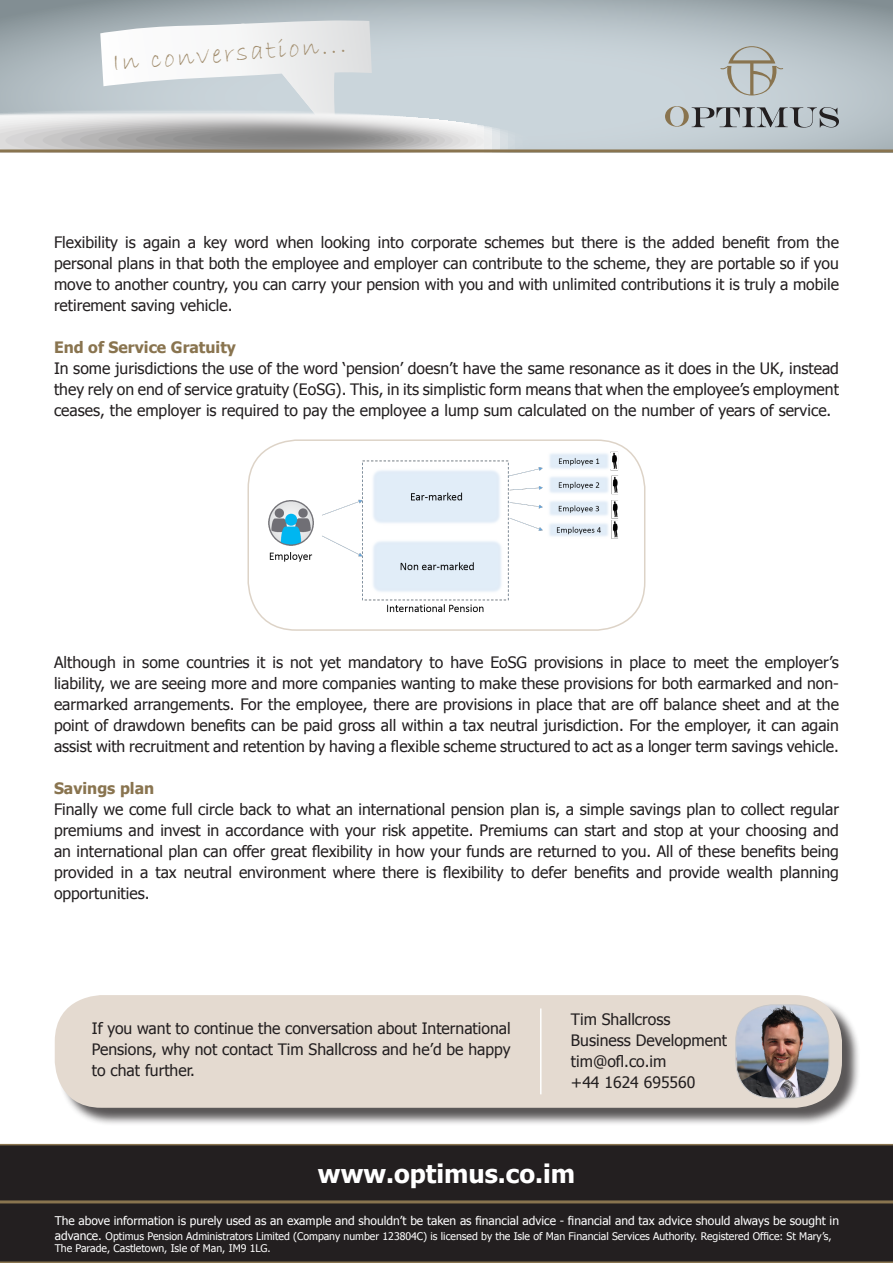
<style>
.page{position:relative;width:893px;height:1263px;background:#fff}
.page>*{position:absolute;margin:0;border:0;box-sizing:border-box;transform-origin:0 0}
.t1{font:27px "Bradley Hand ITC";color:#a28e6f}
.t2{font:700 25.5px "Tahoma";color:#fff}
.t3{font:15.75px/21px "Tahoma";color:#231f20;text-align:justify}
.t4{font:700 15.75px "Tahoma";color:#89744f}
.t5{font:12px "Tahoma";color:#fff}
.t6{font:10.5px/12.6px "Tahoma";color:#fff}
.s1{font-size:12px}
</style>
<div class="page">
<svg style="left:0;top:0;width:893px;height:149px;background:#b5bfc5"></svg>
<svg style="left:0;top:20px;width:538px;height:129px"></svg>
<div style="left:117px;top:126px;width:289px;height:26px;background:#a6a5a5;border-radius:50%"></div>
<div style="left:136px;top:127px;width:262px;height:24px;background:#9e9d9d;border-radius:50%"></div>
<div style="left:154px;top:128px;width:237px;height:22px;background:#979797;border-radius:50%"></div>
<div style="left:173px;top:129px;width:210px;height:19px;background:#919191;border-radius:50%"></div>
<div style="left:192px;top:131px;width:183px;height:16px;background:#8c8c8c;border-radius:50%"></div>
<div style="left:210px;top:132px;width:157px;height:14px;background:#878787;border-radius:50%"></div>
<div style="left:248px;top:134px;width:104px;height:9px;background:#818181;border-radius:50%"></div>
<svg style="left:721px;top:46px;width:62px;height:49px;background:#b7bbb9"></svg>
<svg style="left:665px;top:106px;width:174px;height:22px;background:#9da3a5"></svg>
<hr style="left:0;top:149px;width:893px;height:3px;background:#89744f">
<div style="left:57px;top:997px;width:804px;height:129px;background:#231f20;opacity:.75"></div>
<div style="left:55px;top:995px;width:787px;height:113px;background:#e4dad0;border-radius:47px"></div>
<img style="left:737px;top:1005px;width:92px;height:93px">
<div style="left:735px;top:1004px;width:94px;height:94px;border:1px solid #c7c8ca;border-radius:36px"></div>
<hr style="left:540px;top:1008px;width:2px;height:86px;background:#fff">
<img style="left:259px;top:451px;width:359px;height:170px">
<div style="left:247px;top:439px;width:398px;height:192px;border:2px solid #ddd3c7;border-radius:48px"></div>
<div style="left:0;top:1144px;width:893px;height:119px;background:#231f20"></div>
<hr style="left:0;top:1200px;width:893px;height:3px;background:#89744f">
<p class="t1" style="left:111px;top:46px;width:236px;rotate:-5deg">In conversation...</p>
<p class="t3" style="left:54px;top:231px;width:786px">Flexibility is again a key word when looking into corporate schemes but there is the added benefit from the personal plans in that both the employee and employer can contribute to the scheme, they are portable so if you move to another country, you can carry your pension with you and with unlimited contributions it is truly a mobile retirement saving vehicle.</p>
<p class="t4" style="left:54px;top:336px;width:183px">End of Service Gratuity</p>
<p class="t3" style="left:54px;top:357px;width:786px">In some jurisdictions the use of the word ‘pension’ doesn’t have the same resonance as it does in the UK, instead they rely on end of service gratuity (EoSG). This, in its simplistic form means that when the employee’s employment ceases, the employer is required to pay the employee a lump sum calculated on the number of years of service.</p>
<p class="t3" style="left:54px;top:651px;width:786px">Although in some countries it is not yet mandatory to have EoSG provisions in place to meet the employer’s liability, we are seeing more and more companies wanting to make these provisions for both earmarked and non&shy;earmarked arrangements. For the employee, there are provisions in place that are off balance sheet and at the point of drawdown benefits can be paid gross all within a tax neutral jurisdiction. For the employer, it can again assist with recruitment and retention by having a flexible scheme structured to act as a longer term savings vehicle.</p>
<p class="t4" style="left:54px;top:777px;width:102px">Savings plan</p>
<p class="t3" style="left:54px;top:798px;width:786px">Finally we come full circle back to what an international pension plan is, a simple savings plan to collect regular premiums and invest in accordance with your risk appetite. Premiums can start and stop at your choosing and an international plan can offer great flexibility in how your funds are returned to you. All of these benefits being provided in a tax neutral environment where there is flexibility to defer benefits and provide wealth planning opportunities.</p>
<p class="t3" style="left:92px;top:1017px;width:420px">If you want to continue the conversation about International Pensions, why not contact Tim Shallcross and he’d be happy to chat further.</p>
<p class="t3" style="left:571px;top:1008px;width:101px">Tim Shallcross</p>
<p class="t3" style="left:571px;top:1029px;width:158px">Business Development</p>
<p class="t3" style="left:571px;top:1050px;width:97px">tim@ofl.co.im</p>
<p class="t3" style="left:571px;top:1071px;width:126px">+44 1624 695560</p>
<p class="t2" style="left:318px;top:1155px;width:259px">www.optimus.co.im</p>
<p class="t5" style="left:55px;top:1213px;width:786px">The above information is purely used as an example and shouldn’t be taken as financial advice - financial and tax advice should always be sought in</p>
<p class="t6" style="left:55px;top:1229px;width:778px"><span class="s1">advance.</span> Optimus Pension Administrators Limited (Company number 123804C) is licensed by the Isle of Man Financial Services Authority. Registered Office: St Mary’s,<br>The Parade, Castletown, Isle of Man, IM9 1LG.</p>
</div>
